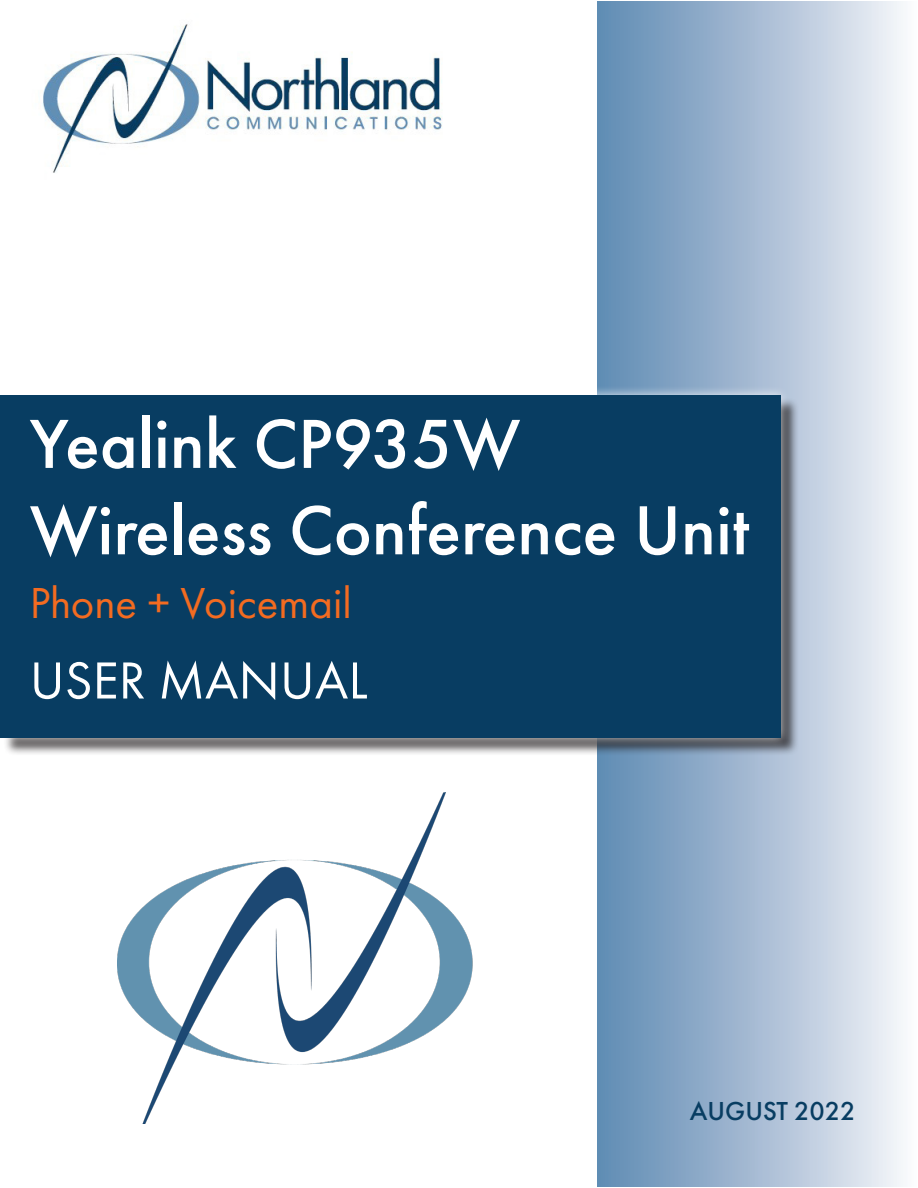
<style>
.page{position:relative;width:918px;height:1188px;background:#fff}
.page>*{position:absolute;margin:0;border:0;box-sizing:border-box;transform-origin:0 0}
.t1{font:500 72px "Futura PT";color:#fff}
.t2{font:54px "Futura PT";color:#fff}
.t3{font:45px "Futura PT";color:#f36b21}
.t4{font:500 27px "Futura PT";color:#083d62}
</style>
<div class="page">
<div style="left:597px;top:2px;width:319px;height:1184px;background:linear-gradient(to right,#5c87b1,#f7f6fa)"></div>
<img style="left:42px;top:24px;width:401px;height:149px">
<div style="left:3px;top:398px;width:797px;height:358px;background:#231f20;opacity:.75"></div>
<div style="left:0;top:385px;width:791px;height:362px;background:#fff;opacity:.75"></div>
<div style="left:1px;top:395px;width:780px;height:343px;background:#083d62"></div>
<img style="left:118px;top:793px;width:355px;height:330px">
<p class="t1" style="left:30px;top:401px;width:492px">Yealink CP935W</p>
<p class="t1" style="left:30px;top:487px;width:721px">Wireless Conference Unit</p>
<p class="t3" style="left:30px;top:576px;width:323px">Phone + Voicemail</p>
<p class="t2" style="left:30px;top:648px;width:339px">USER MANUAL</p>
<p class="t4" style="left:690px;top:1095px;width:167px">AUGUST 2022</p>
</div>
